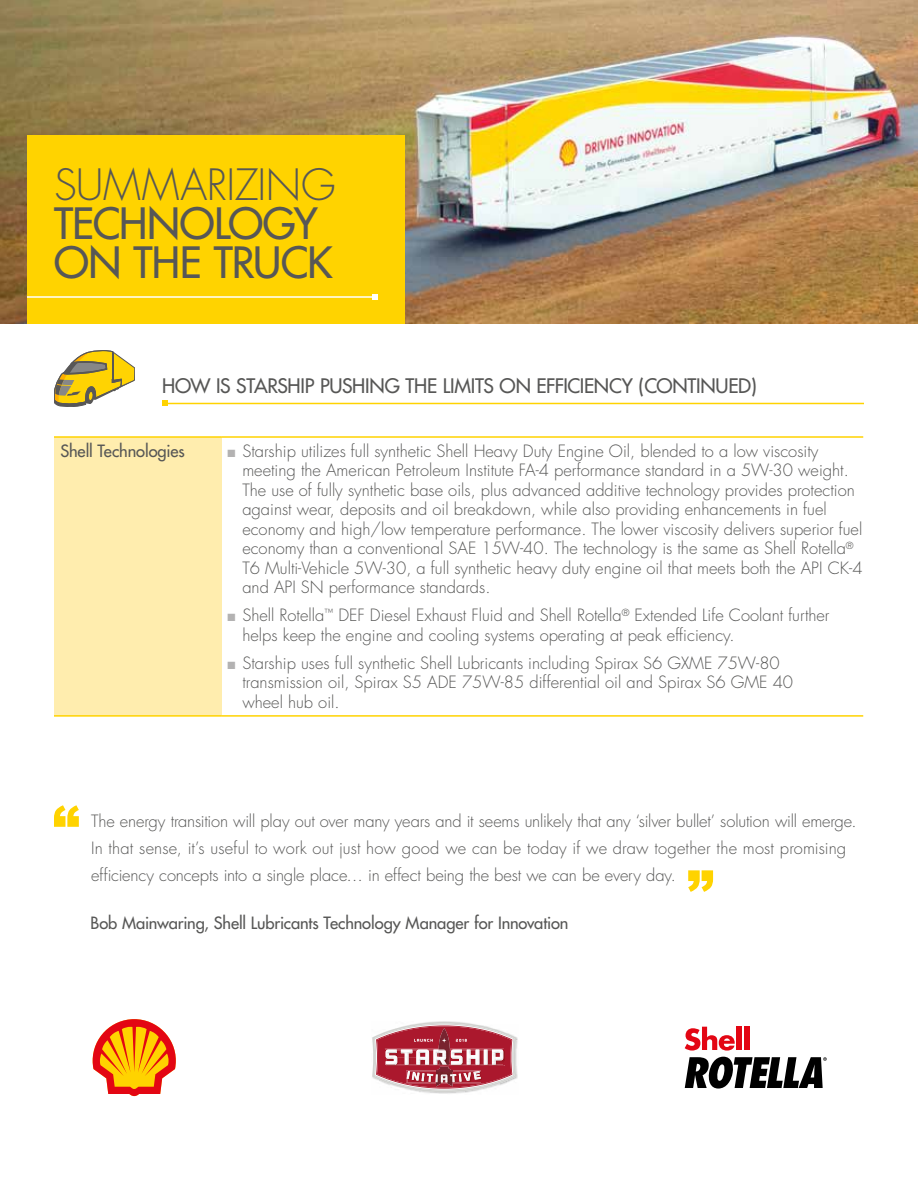
<style>
.page{position:relative;width:918px;height:1188px;background:#fff}
.page>*{position:absolute;margin:0;border:0;box-sizing:border-box;transform-origin:0 0}
.t1{font:42px/39px "Futura";letter-spacing:-.02em;color:#575756}
.t2{font:300 42px "Futura";letter-spacing:-.01em;color:#575756}
.t3{font:19.5px "Futura";letter-spacing:-.015em;color:#575756}
.t4{font:300 16.5px/19.5px "Futura";color:#575756}
.t5{font:16.5px "Futura";letter-spacing:-.005em;color:#575756}
.s1{color:#b3b2b2}
</style>
<div class="page">
<svg style="left:54px;top:350px;width:81px;height:57px"></svg>
<hr style="left:165px;top:403px;width:699px;height:1px;background:#ffd300">
<svg style="left:162px;top:400px;width:6px;height:6px"></svg>
<div style="left:54px;top:437px;width:167px;height:279px;background:#ffedae"></div>
<hr style="left:54px;top:715px;width:167px;height:2px;background:#ffd300">
<hr style="left:221px;top:715px;width:642px;height:2px;background:#ffd300">
<hr style="left:54px;top:436px;width:167px;height:2px;background:#ffd300">
<hr style="left:221px;top:436px;width:642px;height:2px;background:#ffd300">
<svg style="left:54px;top:805px;width:25px;height:22px"></svg>
<svg style="left:688px;top:870px;width:25px;height:22px"></svg>
<svg style="left:372px;top:1021px;width:146px;height:73px"></svg>
<svg style="left:92px;top:1019px;width:84px;height:78px"></svg>
<svg style="left:685px;top:1027px;width:50px;height:24px"></svg>
<div style="left:737px;top:1027px;width:5px;height:23px;background:#e30613"></div>
<div style="left:745px;top:1027px;width:5px;height:23px;background:#e30613"></div>
<svg style="left:685px;top:1057px;width:142px;height:32px"></svg>
<img style="left:0;top:0;width:918px;height:324px">
<div style="left:27px;top:135px;width:378px;height:189px;background:#ffd300"></div>
<hr style="left:27px;top:296px;width:348px;height:2px;background:#fff">
<svg style="left:372px;top:294px;width:6px;height:6px"></svg>
<h1 class="t2" style="left:54px;top:159px;width:283px">SUMMARIZING</h1>
<h1 class="t1" style="left:54px;top:204px;width:280px">TECHNOLOGY<br>ON THE TRUCK</h1>
<p class="t3" style="left:162px;top:373px;width:596px">HOW IS STARSHIP PUSHING THE LIMITS ON EFFICIENCY (CONTINUED)</p>
<p class="t5" style="left:60px;top:441px;width:126px">Shell Technologies</p>
<p class="t4" style="left:242px;top:442px;width:622px;text-indent:-15px"><span class="s1">■</span> Starship utilizes full synthetic Shell Heavy Duty Engine Oil, blended to a low viscosity meeting the American Petroleum Institute FA-4 performance standard in a 5W-30 weight.<br>The use of fully synthetic base oils, plus advanced additive technology provides protection against wear, deposits and oil breakdown, while also providing enhancements in fuel economy and high/low temperature performance. The lower viscosity delivers superior fuel economy than a conventional SAE 15W-40. The technology is the same as Shell Rotella<sup>® </sup>T6 Multi-Vehicle 5W-30, a full synthetic heavy duty engine oil that meets both the API CK-4 and API SN performance standards.</p>
<p class="t4" style="left:242px;top:606px;width:589px;text-indent:-15px"><span class="s1">■</span> Shell Rotella<sup>™</sup> DEF Diesel Exhaust Fluid and Shell Rotella<sup>®</sup> Extended Life Coolant further helps keep the engine and cooling systems operating at peak efficiency.</p>
<p class="t4" style="left:242px;top:654px;width:552px;text-indent:-15px"><span class="s1">■</span> Starship uses full synthetic Shell Lubricants including Spirax S6 GXME 75W-80 transmission oil, Spirax S5 ADE 75W-85 differential oil and Spirax S6 GME 40 wheel hub oil.</p>
<p class="t4" style="left:91px;top:808px;width:767px;line-height:27px">The energy transition will play out over many years and it seems unlikely that any ‘silver bullet’ solution will emerge.<br>In that sense, it’s useful to work out just how good we can be today if we draw together the most promising efficiency concepts into a single place… in effect being the best we can be every day.</p>
<p class="t5" style="left:91px;top:913px;width:479px">Bob Mainwaring, Shell Lubricants Technology Manager for Innovation</p>
</div>
